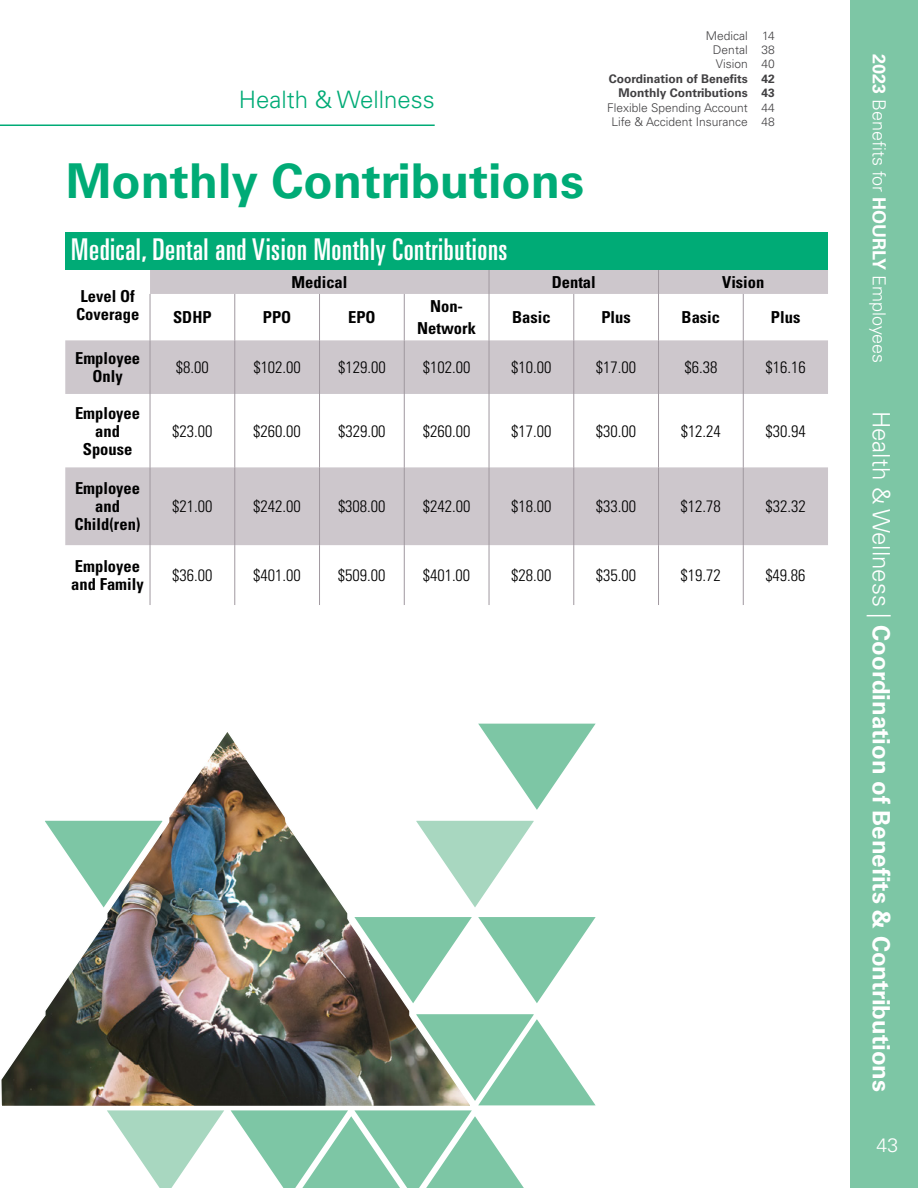
<style>
.page{position:relative;width:918px;height:1188px;background:#fff}
.page>*{position:absolute;margin:0;border:0;box-sizing:border-box;transform-origin:0 0}
.t1{font:700 48px "Univers LT Std";color:#00ab76}
.t2{font:ultra-condensed 30px "Univers LT Std";letter-spacing:.02em;color:#fff}
.t3{font:700 24px "Univers LT Std";color:#fff}
.t4{font:300 24px "Univers LT Std";color:#00ab76}
.t5{font:300 19.5px "Univers LT Std";color:#fff}
.t6{font:300 18px "Univers LT Std";color:#fff}
.t7{font:300 condensed 16.5px "Univers LT Std";color:#000}
.t8{font:700 condensed 16.5px/18px "Univers LT Std";color:#000;text-align:center}
.t9{font:300 12px/14.4px "Univers LT Std";color:#414042;text-align:justify}
.t10{font:700 12px/14.4px "Univers LT Std";color:#414042;text-align:right}
.s1{font-weight:700}
.s2{font-weight:300}
</style>
<div class="page">
<hr style="left:0;top:124px;width:435px;height:2px;background:#00ab76">
<div style="left:850px;top:0;width:68px;height:1188px;background:#7dc6a5"></div>
<div style="left:65px;top:232px;width:763px;height:38px;background:#00ab76"></div>
<svg style="left:65px;top:270px;width:763px;height:275px;fill:#cdc7cc"></svg>
<hr style="left:150px;top:294px;width:1px;height:46px;background:#a0989f">
<hr style="left:234px;top:294px;width:1px;height:46px;background:#a0989f">
<hr style="left:319px;top:294px;width:1px;height:46px;background:#a0989f">
<hr style="left:404px;top:294px;width:1px;height:46px;background:#a0989f">
<hr style="left:489px;top:294px;width:1px;height:46px;background:#a0989f">
<hr style="left:573px;top:294px;width:1px;height:46px;background:#a0989f">
<hr style="left:658px;top:294px;width:1px;height:46px;background:#a0989f">
<hr style="left:743px;top:294px;width:1px;height:46px;background:#a0989f">
<hr style="left:150px;top:340px;width:1px;height:54px;background:#a0989f">
<hr style="left:234px;top:340px;width:1px;height:54px;background:#a0989f">
<hr style="left:319px;top:340px;width:1px;height:54px;background:#a0989f">
<hr style="left:404px;top:340px;width:1px;height:54px;background:#a0989f">
<hr style="left:489px;top:340px;width:1px;height:54px;background:#a0989f">
<hr style="left:573px;top:340px;width:1px;height:54px;background:#a0989f">
<hr style="left:658px;top:340px;width:1px;height:54px;background:#a0989f">
<hr style="left:743px;top:340px;width:1px;height:54px;background:#a0989f">
<hr style="left:150px;top:394px;width:1px;height:73px;background:#a0989f">
<hr style="left:234px;top:394px;width:1px;height:73px;background:#a0989f">
<hr style="left:319px;top:394px;width:1px;height:73px;background:#a0989f">
<hr style="left:404px;top:394px;width:1px;height:73px;background:#a0989f">
<hr style="left:489px;top:394px;width:1px;height:73px;background:#a0989f">
<hr style="left:573px;top:394px;width:1px;height:73px;background:#a0989f">
<hr style="left:658px;top:394px;width:1px;height:73px;background:#a0989f">
<hr style="left:743px;top:394px;width:1px;height:73px;background:#a0989f">
<hr style="left:150px;top:467px;width:1px;height:78px;background:#a0989f">
<hr style="left:234px;top:467px;width:1px;height:78px;background:#a0989f">
<hr style="left:319px;top:467px;width:1px;height:78px;background:#a0989f">
<hr style="left:404px;top:467px;width:1px;height:78px;background:#a0989f">
<hr style="left:489px;top:467px;width:1px;height:78px;background:#a0989f">
<hr style="left:573px;top:467px;width:1px;height:78px;background:#a0989f">
<hr style="left:658px;top:467px;width:1px;height:78px;background:#a0989f">
<hr style="left:743px;top:467px;width:1px;height:78px;background:#a0989f">
<hr style="left:150px;top:545px;width:1px;height:60px;background:#a0989f">
<hr style="left:234px;top:545px;width:1px;height:60px;background:#a0989f">
<hr style="left:319px;top:545px;width:1px;height:60px;background:#a0989f">
<hr style="left:404px;top:545px;width:1px;height:60px;background:#a0989f">
<hr style="left:489px;top:545px;width:1px;height:60px;background:#a0989f">
<hr style="left:573px;top:545px;width:1px;height:60px;background:#a0989f">
<hr style="left:658px;top:545px;width:1px;height:60px;background:#a0989f">
<hr style="left:743px;top:545px;width:1px;height:60px;background:#a0989f">
<svg style="left:489px;top:270px;width:1px;height:24px"></svg>
<svg style="left:658px;top:270px;width:1px;height:24px"></svg>
<img style="left:1px;top:732px;width:473px;height:374px">
<svg style="left:478px;top:724px;width:118px;height:86px"></svg>
<svg style="left:416px;top:821px;width:118px;height:87px"></svg>
<svg style="left:45px;top:821px;width:117px;height:87px"></svg>
<svg style="left:354px;top:917px;width:118px;height:86px"></svg>
<svg style="left:478px;top:917px;width:118px;height:86px"></svg>
<svg style="left:107px;top:1110px;width:117px;height:78px"></svg>
<svg style="left:231px;top:1014px;width:365px;height:174px"></svg>
<h3 class="t4" style="left:239px;top:85px;width:197px">Health &amp; Wellness</h3>
<h1 class="t1" style="left:66px;top:153px;width:520px">Monthly Contributions</h1>
<p class="t9" style="left:713px;top:28px;width:36px;text-indent:-7px">Medical Dental Vision</p>
<p class="t10" style="left:609px;top:71px;width:141px">Coordination of Benefits<br>Monthly Contributions</p>
<p class="t9" style="left:607px;top:100px;width:142px;text-align:center">Flexible Spending Account<br>Life &amp; Accident Insurance</p>
<p class="t9" style="left:762px;top:28px;width:15px">14<br>38<br>40</p>
<p class="t10" style="left:762px;top:71px;width:15px;text-align:left">42<br>43</p>
<p class="t9" style="left:762px;top:100px;width:15px">44<br>48</p>
<h2 class="t2" style="left:71px;top:232px;width:438px">Medical, Dental and Vision Monthly Contributions</h2>
<p class="t8" style="left:76px;top:287px;width:65px;text-align:left">Level Of<br>Coverage</p>
<p class="t8" style="left:292px;top:273px;width:57px">Medical</p>
<p class="t8" style="left:552px;top:273px;width:46px">Dental</p>
<p class="t8" style="left:722px;top:273px;width:44px">Vision</p>
<p class="t8" style="left:173px;top:308px;width:40px">SDHP</p>
<p class="t8" style="left:263px;top:308px;width:30px">PPO</p>
<p class="t8" style="left:348px;top:308px;width:29px">EPO</p>
<p class="t8" style="left:417px;top:295px;width:60px;line-height:22.5px">Non-<br>Network</p>
<p class="t8" style="left:512px;top:308px;width:40px">Basic</p>
<p class="t8" style="left:601px;top:308px;width:31px">Plus</p>
<p class="t8" style="left:682px;top:308px;width:40px">Basic</p>
<p class="t8" style="left:771px;top:308px;width:31px">Plus</p>
<p class="t8" style="left:75px;top:349px;width:67px">Employee<br>Only</p>
<p class="t7" style="left:176px;top:357px;width:34px">$8.00</p>
<p class="t7" style="left:253px;top:357px;width:49px">$102.00</p>
<p class="t7" style="left:338px;top:357px;width:49px">$129.00</p>
<p class="t7" style="left:423px;top:357px;width:49px">$102.00</p>
<p class="t7" style="left:511px;top:357px;width:42px">$10.00</p>
<p class="t7" style="left:596px;top:357px;width:42px">$17.00</p>
<p class="t7" style="left:684px;top:357px;width:34px">$6.38</p>
<p class="t7" style="left:765px;top:357px;width:42px">$16.16</p>
<p class="t8" style="left:75px;top:404px;width:67px">Employee and<br>Spouse</p>
<p class="t7" style="left:172px;top:421px;width:42px">$23.00</p>
<p class="t7" style="left:253px;top:421px;width:49px">$260.00</p>
<p class="t7" style="left:338px;top:421px;width:49px">$329.00</p>
<p class="t7" style="left:423px;top:421px;width:49px">$260.00</p>
<p class="t7" style="left:511px;top:421px;width:42px">$17.00</p>
<p class="t7" style="left:596px;top:421px;width:42px">$30.00</p>
<p class="t7" style="left:681px;top:421px;width:42px">$12.24</p>
<p class="t7" style="left:765px;top:421px;width:42px">$30.94</p>
<p class="t8" style="left:75px;top:479px;width:68px">Employee and<br>Child(ren)</p>
<p class="t7" style="left:172px;top:497px;width:42px">$21.00</p>
<p class="t7" style="left:253px;top:497px;width:49px">$242.00</p>
<p class="t7" style="left:338px;top:497px;width:49px">$308.00</p>
<p class="t7" style="left:423px;top:497px;width:49px">$242.00</p>
<p class="t7" style="left:511px;top:497px;width:42px">$18.00</p>
<p class="t7" style="left:596px;top:497px;width:42px">$33.00</p>
<p class="t7" style="left:681px;top:497px;width:42px">$12.78</p>
<p class="t7" style="left:765px;top:497px;width:42px">$32.32</p>
<p class="t8" style="left:71px;top:557px;width:74px;text-align:left">Employee and Family</p>
<p class="t7" style="left:172px;top:565px;width:42px">$36.00</p>
<p class="t7" style="left:253px;top:565px;width:49px">$401.00</p>
<p class="t7" style="left:338px;top:565px;width:49px">$509.00</p>
<p class="t7" style="left:423px;top:565px;width:49px">$401.00</p>
<p class="t7" style="left:511px;top:565px;width:42px">$28.00</p>
<p class="t7" style="left:596px;top:565px;width:42px">$35.00</p>
<p class="t7" style="left:681px;top:565px;width:42px">$19.72</p>
<p class="t7" style="left:765px;top:565px;width:42px">$49.86</p>
<p class="t6" style="left:890px;top:54px;width:311px;rotate:90deg"><span class="s1">2023</span> Benefits for <span class="s1">HOURLY</span> Employees</p>
<h3 class="t3" style="left:895px;top:411px;width:683px;rotate:90deg"><span class="s2">Health &amp; Wellness |</span> Coordination of Benefits &amp; Contributions</h3>
<p class="t5" style="left:877px;top:1133px;width:23px">43</p>
</div>
